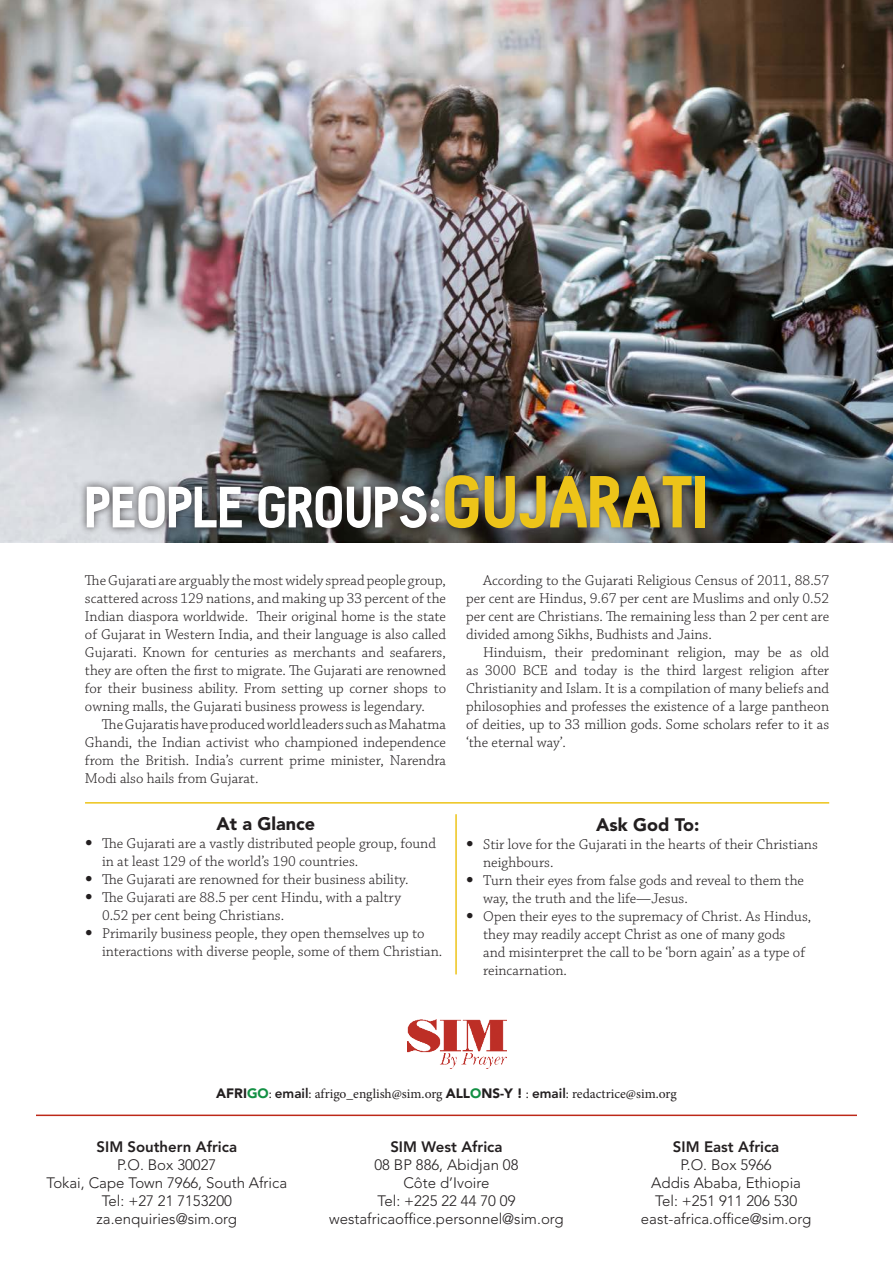
<style>
.page{position:relative;width:893px;height:1263px;background:#fff}
.page>*{position:absolute;margin:0;border:0;box-sizing:border-box;transform-origin:0 0}
.t1{font:900 57px "Hallosans";letter-spacing:-.015em;color:#fff}
.t2{font:900 18px "Avenir";color:#231f20}
.Body{font:300 15px/18px "Chaparral Pro";color:#231f20}
.t3{font:300 15px "Avenir";color:#231f20}
.t4{font:800 15px "Avenir";color:#231f20}
.t5{font:13.5px "Minion Pro";color:#231f20}
.s1{font-size:72px;color:#edc419}
.s2{font-family:"Univers";font-weight:100;font-stretch:ultra-condensed}
.s3{font-family:"Avenir";font-weight:900}
.s4{font-family:"Avenir";font-weight:900;color:#139044}
.s5{font-family:"Avenir";font-weight:800}
</style>
<div class="page">
<img style="left:0;top:0;width:893px;height:542px">
<hr style="left:85px;top:802px;width:744px;height:1px;background:#edc419">
<div style="left:78px;top:468px;width:634px;height:68px;background:#231f20;opacity:.75"></div>
<hr style="left:36px;top:1114px;width:821px;height:2px;background:#bd2919">
<img style="left:407px;top:1019px;width:100px;height:50px">
<hr style="left:455px;top:814px;width:2px;height:160px;background:#edc419">
<h1 class="t1" style="left:85px;top:476px;width:625px">PEOPLE GROUPS:<span class="s1">GUJARATI</span></h1>
<p class="Body" style="left:85px;top:572px;width:363px;text-align:justify">The Gujarati are arguably the most widely spread people group, scattered across 129 nations, and making up 33 percent of the Indian diaspora worldwide. Their original home is the state of Gujarat in Western India, and their language is also called Gujarati. Known for centuries as merchants and seafarers, they are often the first to migrate. The Gujarati are renowned for their business ability. From setting up corner shops to owning malls, the Gujarati business prowess is legendary.</p>
<p class="Body" style="left:85px;top:716px;width:363px;text-align:justify;text-indent:17px">The Gujaratis have produced world leaders such as Mahatma Ghandi, the Indian activist who championed independence from the British. India’s current prime minister, Narendra Modi also hails from Gujarat.</p>
<h2 class="t2" style="left:216px;top:813px;width:100px">At a Glance</h2>
<p class="Body" style="left:102px;top:835px;width:335px;text-indent:-17px"><span class="s2">•</span> The Gujarati are a vastly distributed people group, found in at least 129 of the world’s 190 countries.</p>
<p class="Body" style="left:85px;top:871px;width:325px"><span class="s2">•</span> The Gujarati are renowned for their business ability.</p>
<p class="Body" style="left:102px;top:889px;width:301px;text-indent:-17px"><span class="s2">•</span> The Gujarati are 88.5 per cent Hindu, with a paltry<br>0.52 per cent being Christians.</p>
<p class="Body" style="left:102px;top:925px;width:342px;text-indent:-17px"><span class="s2">•</span> Primarily business people, they open themselves up to interactions with diverse people, some of them Christian.</p>
<p class="Body" style="left:466px;top:572px;width:365px;text-align:justify;text-indent:17px">According to the Gujarati Religious Census of 2011, 88.57 per cent are Hindus, 9.67 per cent are Muslims and only 0.52 per cent are Christians. The remaining less than 2 per cent are divided among Sikhs, Budhists and Jains.</p>
<p class="Body" style="left:466px;top:644px;width:365px;text-align:justify;text-indent:17px">Hinduism, their predominant religion, may be as old as 3000 BCE and today is the third largest religion after Christianity and Islam. It is a compilation of many beliefs and philosophies and professes the existence of a large pantheon of deities, up to 33 million gods. Some scholars refer to it as ‘the eternal way’.</p>
<h2 class="t2" style="left:596px;top:814px;width:105px">Ask God To:</h2>
<p class="Body" style="left:483px;top:836px;width:336px;text-indent:-17px"><span class="s2">•</span> Stir love for the Gujarati in the hearts of their Christians neighbours.</p>
<p class="Body" style="left:483px;top:872px;width:322px;text-indent:-17px"><span class="s2">•</span> Turn their eyes from false gods and reveal to them the way, the truth and the life—Jesus.</p>
<p class="Body" style="left:483px;top:908px;width:330px;text-indent:-17px"><span class="s2">•</span> Open their eyes to the supremacy of Christ. As Hindus, they may readily accept Christ as one of many gods and misinterpret the call to be ‘born again’ as a type of reincarnation.</p>
<p class="t5" style="left:216px;top:1085px;width:462px"><span class="s3">AFRI</span><span class="s4">GO</span>: <span class="s5">email</span>: afrigo_english@sim.org <span class="s3">ALL</span><span class="s4">O</span><span class="s3">NS-Y !</span> : <span class="s5">email</span>: redactrice@sim.org</p>
<p class="t4" style="left:97px;top:1138px;width:142px">SIM Southern Africa</p>
<p class="t3" style="left:117px;top:1156px;width:101px">P.O. Box 30027</p>
<p class="t3" style="left:46px;top:1174px;width:242px">Tokai, Cape Town 7966, South Africa</p>
<p class="t3" style="left:102px;top:1192px;width:132px">Tel: +27 21 7153200</p>
<p class="t3" style="left:96px;top:1210px;width:142px">za.enquiries@sim.org</p>
<p class="t4" style="left:390px;top:1138px;width:114px">SIM West Africa</p>
<p class="t3" style="left:374px;top:1156px;width:146px">08 BP 886, Abidjan 08</p>
<p class="t3" style="left:403px;top:1174px;width:88px">Côte d’Ivoire</p>
<p class="t3" style="left:377px;top:1192px;width:140px">Tel: +225 22 44 70 09</p>
<p class="t3" style="left:329px;top:1210px;width:236px">westafricaoffice.personnel@sim.org</p>
<p class="t4" style="left:673px;top:1138px;width:108px">SIM East Africa</p>
<p class="t3" style="left:680px;top:1156px;width:93px">P.O. Box 5966</p>
<p class="t3" style="left:651px;top:1174px;width:151px">Addis Ababa, Ethiopia</p>
<p class="t3" style="left:655px;top:1192px;width:143px">Tel: +251 911 206 530</p>
<p class="t3" style="left:641px;top:1210px;width:172px">east-africa.office@sim.org</p>
</div>
